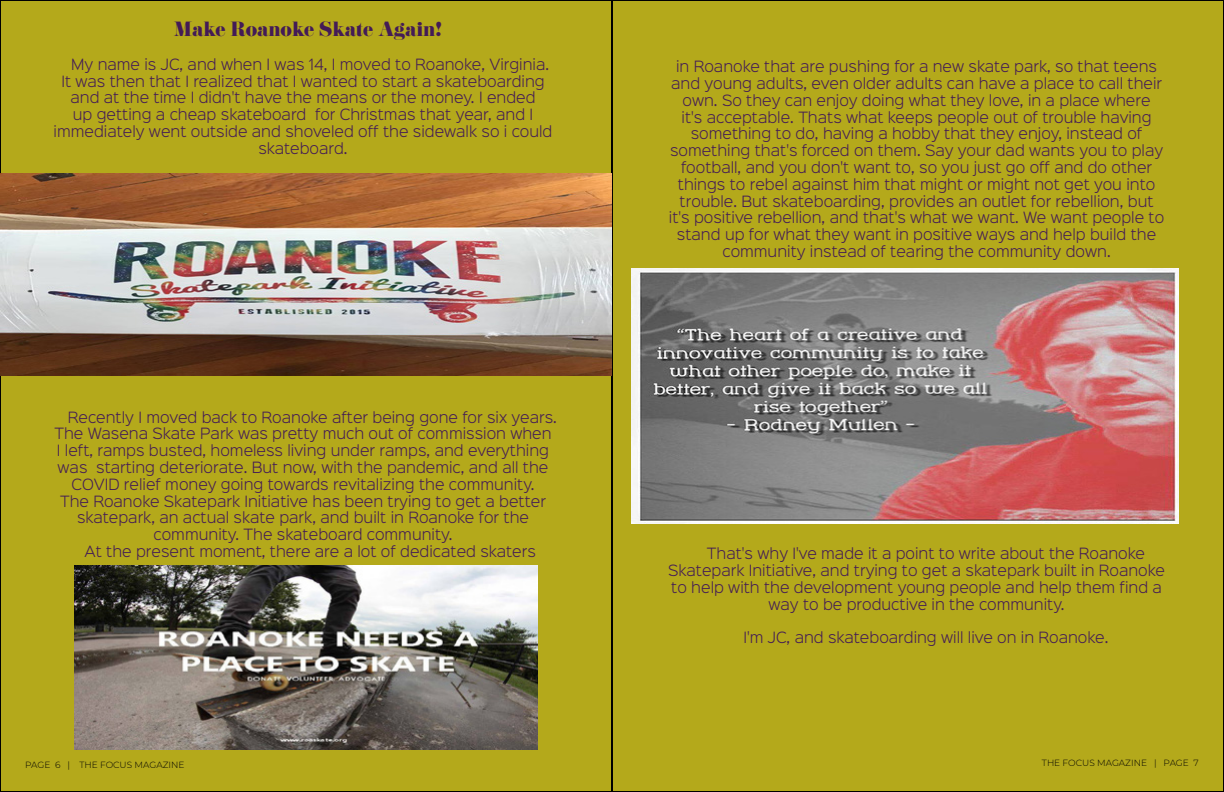
<style>
.page{position:relative;width:1224px;height:792px;background:#fff}
.page>*{position:absolute;margin:0;border:0;box-sizing:border-box;transform-origin:0 0}
.t1{font:18px "Eloquent JF Pro";color:#431b56}
.t2{font:300 14px/16.8px "Sinkin Sans 300";color:#431b56;text-align:center}
.t3{font:300 9px "Montserrat";color:#000}
</style>
<div class="page">
<div style="left:612px;top:1px;width:611px;height:791px;background:#b4a91b"></div>
<div style="left:0;top:1px;width:611px;height:791px;background:#b4a91b"></div>
<img style="left:75px;top:566px;width:462px;height:183px">
<img style="left:0;top:173px;width:612px;height:203px">
<img style="left:631px;top:268px;width:547px;height:255px">
<p class="t1" style="left:174px;top:20px;width:269px">Make Roanoke Skate Again!</p>
<p class="t2" style="left:71px;top:55px;width:479px">My name is JC, and when I was 14, I moved to Roanoke, Virginia.</p>
<p class="t2" style="left:61px;top:72px;width:485px">It was then that I realized that I wanted to start a skateboarding</p>
<p class="t2" style="left:70px;top:88px;width:467px">and at the time I didn't have the means or the money. I ended</p>
<p class="t2" style="left:73px;top:105px;width:462px">up getting a cheap skateboard for Christmas that year, and I</p>
<p class="t2" style="left:54px;top:122px;width:500px">immediately went outside and shoveled off the sidewalk so i could</p>
<p class="t2" style="left:258px;top:139px;width:91px">skateboard.</p>
<p class="t2" style="left:68px;top:408px;width:491px">Recently I moved back to Roanoke after being gone for six years.</p>
<p class="t2" style="left:54px;top:424px;width:499px">The Wasena Skate Park was pretty much out of commission when</p>
<p class="t2" style="left:57px;top:441px;width:494px">I left, ramps busted, homeless living under ramps, and everything</p>
<p class="t2" style="left:58px;top:458px;width:492px">was starting deteriorate. But now, with the pandemic, and all the</p>
<p class="t2" style="left:71px;top:475px;width:465px">COVID relief money going towards revitalizing the community.</p>
<p class="t2" style="left:60px;top:492px;width:487px">The Roanoke Skatepark Initiative has been trying to get a better</p>
<p class="t2" style="left:77px;top:508px;width:454px">skatepark, an actual skate park, and built in Roanoke for the</p>
<p class="t2" style="left:154px;top:525px;width:300px">community. The skateboard community.</p>
<p class="t2" style="left:84px;top:542px;width:453px">At the present moment, there are a lot of dedicated skaters</p>
<p class="t2" style="left:669px;top:57px;width:497px">in Roanoke that are pushing for a new skate park, so that teens and young adults, even older adults can have a place to call their own. So they can enjoy doing what they love, in a place where<br>it's acceptable. Thats what keeps people out of trouble having something to do, having a hobby that they enjoy, instead of something that's forced on them. Say your dad wants you to play football, and you don't want to, so you just go off and do other things to rebel against him that might or might not get you into trouble. But skateboarding, provides an outlet for rebellion, but it's positive rebellion, and that's what we want. We want people to stand up for what they want in positive ways and help build the community instead of tearing the community down.</p>
<p class="t2" style="left:707px;top:544px;width:440px">That's why I've made it a point to write about the Roanoke</p>
<p class="t2" style="left:668px;top:561px;width:498px">Skatepark Initiative, and trying to get a skatepark built in Roanoke</p>
<p class="t2" style="left:671px;top:578px;width:492px">to help with the development young people and help them find a</p>
<p class="t2" style="left:769px;top:595px;width:298px">way to be productive in the community.</p>
<p class="t2" style="left:743px;top:628px;width:366px">I'm JC, and skateboarding will live on in Roanoke.</p>
<p class="t3" style="left:25px;top:758px;width:161px">PAGE 6 | THE FOCUS MAGAZINE</p>
<p class="t3" style="left:1042px;top:757px;width:158px">THE FOCUS MAGAZINE | PAGE 7</p>
</div>
